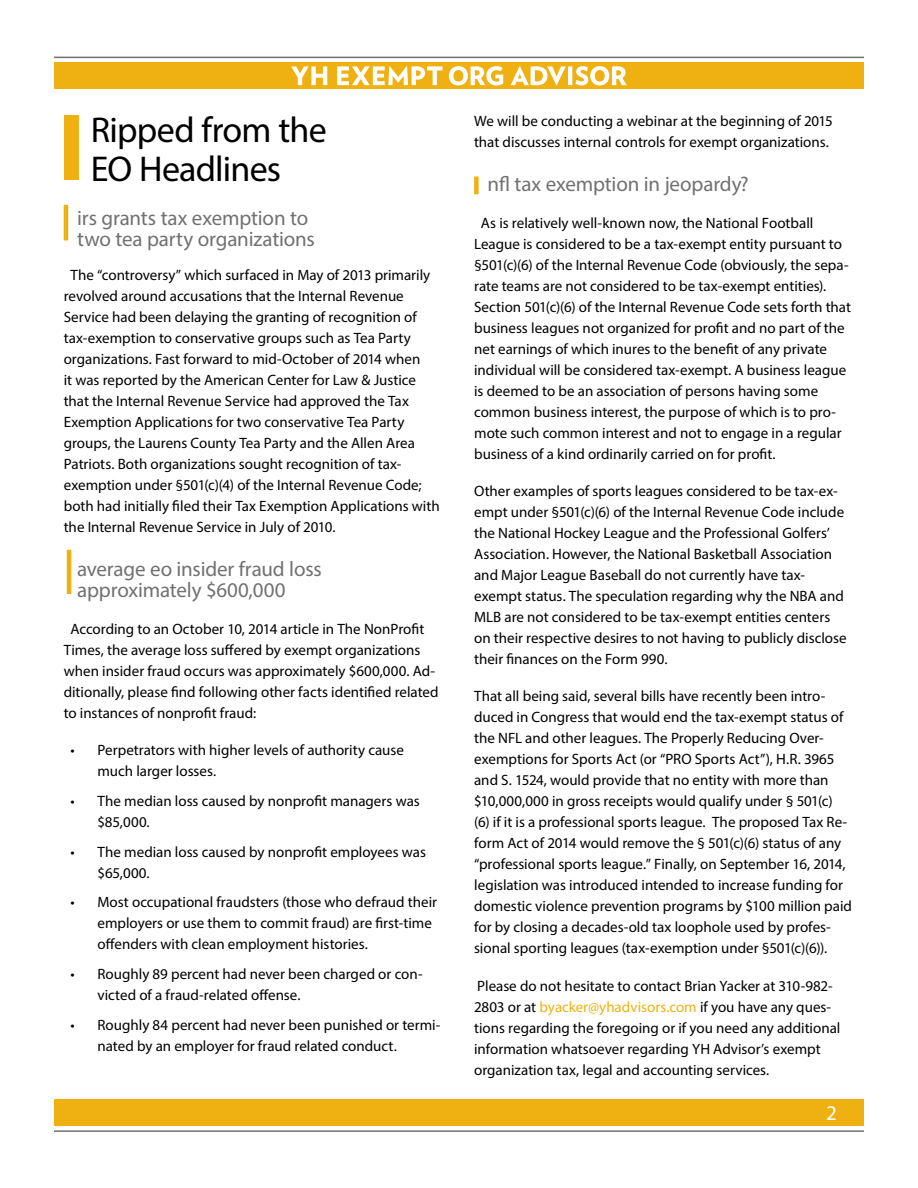
<style>
.page{position:relative;width:918px;height:1188px;background:#fff}
.page>*{position:absolute;margin:0;border:0;box-sizing:border-box;transform-origin:0 0}
.t1{font:36px/39px "Myriad Pro";letter-spacing:-.02em;color:#000}
.t2{font:21px/21px "Myriad Pro";letter-spacing:-.005em;color:#717073}
.t3{font:21px "Myriad Pro";color:#fff}
.t4{font:15px/21px "Myriad Pro";color:#000}
.s1{color:#eeb111}
</style>
<div class="page">
<div style="left:54px;top:62px;width:810px;height:27px;background:#eeb111"></div>
<svg style="left:291px;top:66px;width:336px;height:19px"></svg>
<hr style="left:54px;top:57px;width:810px;height:1px;background:#717073">
<div style="left:54px;top:1099px;width:810px;height:27px;background:#eeb111"></div>
<hr style="left:54px;top:1130px;width:810px;height:2px;background:#717073">
<div style="left:64px;top:115px;width:14px;height:64px;background:#eeb111"></div>
<hr style="left:64px;top:205px;width:4px;height:35px;background:#eeb111">
<div style="left:474px;top:176px;width:5px;height:18px;background:#eeb111"></div>
<hr style="left:67px;top:550px;width:4px;height:44px;background:#eeb111">
<h1 class="t1" style="left:91px;top:110px;width:238px">Ripped from the<br>EO Headlines</h1>
<h2 class="t2" style="left:77px;top:207px;width:239px">irs grants tax exemption to two tea party organizations</h2>
<p class="t4" style="left:64px;top:264px;width:377px;text-indent:7px">The “controversy” which surfaced in May of 2013 primarily revolved around accusations that the Internal Revenue Service had been delaying the granting of recognition of tax-exemption to conservative groups such as Tea Party organizations. Fast forward to mid-October of 2014 when<br>it was reported by the American Center for Law &amp; Justice that the Internal Revenue Service had approved the Tax Exemption Applications for two conservative Tea Party groups, the Laurens County Tea Party and the Allen Area Patriots. Both organizations sought recognition of tax&shy;exemption under §501(c)(4) of the Internal Revenue Code; both had initially filed their Tax Exemption Applications with the Internal Revenue Service in July of 2010.</p>
<h2 class="t2" style="left:77px;top:558px;width:246px">average eo insider fraud loss approximately $600,000</h2>
<p class="t4" style="left:64px;top:618px;width:377px;text-indent:7px">According to an October 10, 2014 article in The NonProfit Times, the average loss suffered by exempt organizations when insider fraud occurs was approximately $600,000. Ad&shy;ditionally, please find following other facts identified related to instances of nonprofit fraud:</p>
<p class="t4" style="left:97px;top:740px;width:308px;text-indent:-27px">• Perpetrators with higher levels of authority cause much larger losses.</p>
<p class="t4" style="left:97px;top:790px;width:324px;text-indent:-27px">• The median loss caused by nonprofit managers was $85,000.</p>
<p class="t4" style="left:97px;top:841px;width:330px;text-indent:-27px">• The median loss caused by nonprofit employees was $65,000.</p>
<p class="t4" style="left:97px;top:892px;width:341px;text-indent:-27px">• Most occupational fraudsters (those who defraud their employers or use them to commit fraud) are first-time offenders with clean employment histories.</p>
<p class="t4" style="left:97px;top:963px;width:327px;text-indent:-27px">• Roughly 89 percent had never been charged or con&shy;victed of a fraud-related offense.</p>
<p class="t4" style="left:97px;top:1014px;width:345px;text-indent:-27px">• Roughly 84 percent had never been punished or termi&shy;nated by an employer for fraud related conduct.</p>
<p class="t4" style="left:474px;top:110px;width:360px">We will be conducting a webinar at the beginning of 2015 that discusses internal controls for exempt organizations.</p>
<h2 class="t2" style="left:488px;top:173px;width:263px">nfl tax exemption in jeopardy?</h2>
<p class="t4" style="left:474px;top:212px;width:378px;text-indent:7px">As is relatively well-known now, the National Football League is considered to be a tax-exempt entity pursuant to §501(c)(6) of the Internal Revenue Code (obviously, the sepa&shy;rate teams are not considered to be tax-exempt entities).<br>Section 501(c)(6) of the Internal Revenue Code sets forth that business leagues not organized for profit and no part of the net earnings of which inures to the benefit of any private individual will be considered tax-exempt. A business league is deemed to be an association of persons having some common business interest, the purpose of which is to pro&shy;mote such common interest and not to engage in a regular business of a kind ordinarily carried on for profit.</p>
<p class="t4" style="left:474px;top:480px;width:374px">Other examples of sports leagues considered to be tax-ex&shy;empt under §501(c)(6) of the Internal Revenue Code include the National Hockey League and the Professional Golfers’ Association. However, the National Basketball Association and Major League Baseball do not currently have tax&shy;exempt status. The speculation regarding why the N BA and MLB are not considered to be tax-exempt entities centers on their respective desires to not having to publicly disclose their finances on the Form 990.</p>
<p class="t4" style="left:474px;top:686px;width:379px">That all being said, several bills have recently been intro&shy;duced in Congress that would end the tax-exempt status of the NFL and other leagues. The Properly Reducing Over&shy;exemptions for Sports Act (or “PRO Sports Act”), H.R. 3965 and S. 1524, would provide that no entity with more than $10,000,000 in gross receipts would qualify under § 501(c)<br>(6) if it is a professional sports league. The proposed Tax Re&shy;form Act of 2014 would remove the § 501(c)(6) status of any “professional sports league.” Finally, on September 16, 2014, legislation was introduced intended to increase funding for domestic violence prevention programs by $100 million paid for by closing a decades-old tax loophole used by profes&shy;sional sporting leagues (tax-exemption under §501(c)(6)).</p>
<p class="t4" style="left:474px;top:975px;width:368px">Please do not hesitate to contact Brian Yacker at 310-982- 2803 or at <span class="s1">byacker@yhadvisors.com</span> if you have any ques&shy;tions regarding the foregoing or if you need any additional information whatsoever regarding YH Advisor’s exempt organization tax, legal and accounting services.</p>
<h2 class="t3" style="left:826px;top:1100px;width:12px">2</h2>
</div>
